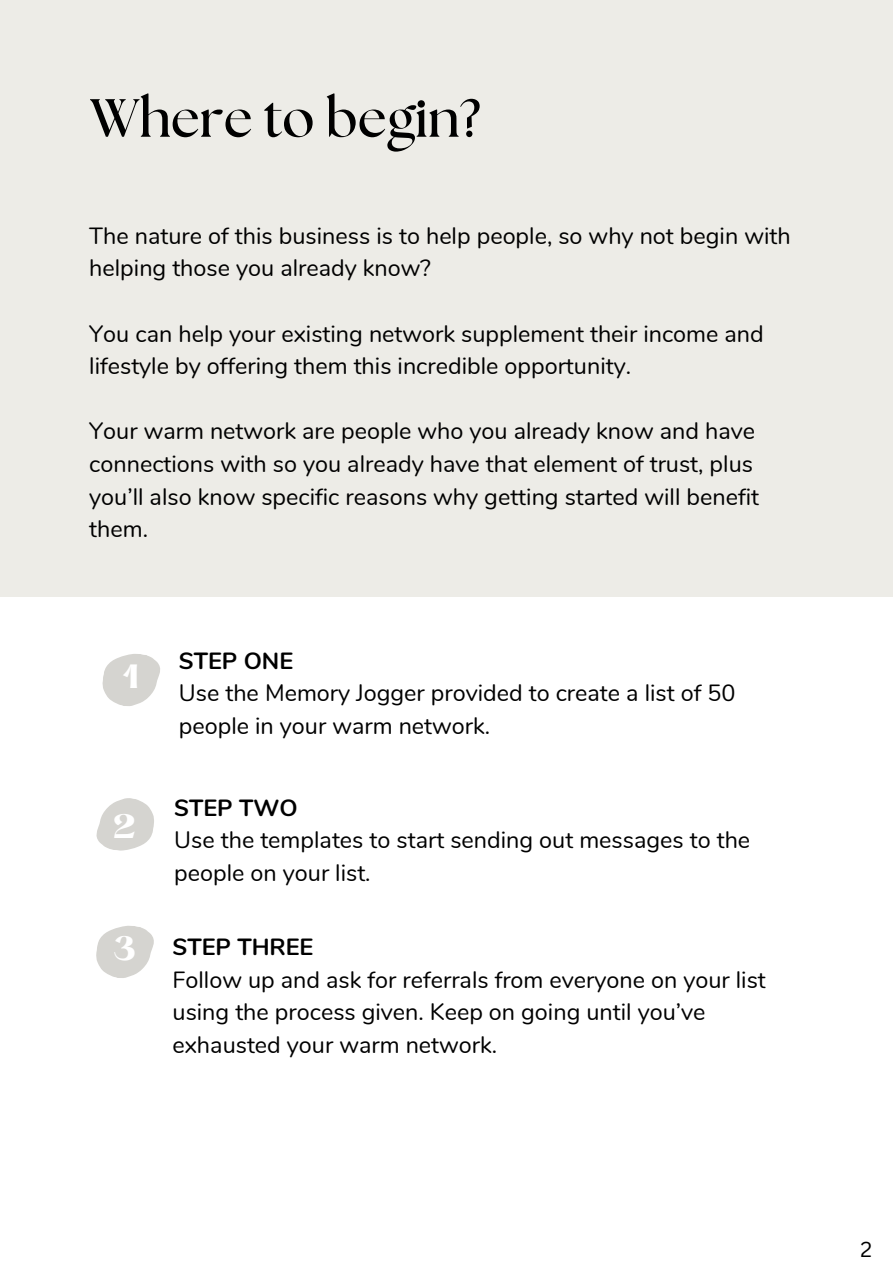
<style>
.page{position:relative;width:893px;height:1264px;background:#fff}
.page>*{position:absolute;margin:0;border:0;box-sizing:border-box;transform-origin:0 0}
.t1{font:700 53.7px "The Seasons";color:#000}
.t2{font:800 29.4px "Hatton";color:#fff}
.t3{font:23.4px/32.5px "Nunito";color:#000}
.t4{font:700 23.4px "Nunito";color:#000}
.t5{font:21px "Canva Sans";color:#000}
</style>
<div class="page">
<div style="left:0;top:0;width:892px;height:597px;background:#edece7"></div>
<svg style="left:102px;top:654px;width:58px;height:52px"></svg>
<svg style="left:96px;top:798px;width:58px;height:53px"></svg>
<svg style="left:96px;top:925px;width:58px;height:53px"></svg>
<p class="t1" style="left:90px;top:94px;width:392px">Where to begin?</p>
<p class="t3" style="left:89px;top:220px;width:703px">The nature of this business is to help people, so why not begin with helping those you already know?</p>
<p class="t3" style="left:89px;top:317px;width:676px">You can help your existing network supplement their income and lifestyle by offering them this incredible opportunity.</p>
<p class="t3" style="left:89px;top:415px;width:671px">Your warm network are people who you already know and have connections with so you already have that element of trust, plus you’ll also know specific reasons why getting started will benefit them.</p>
<p class="t2" style="left:122px;top:662px;width:19px">1</p>
<p class="t2" style="left:113px;top:813px;width:24px">2</p>
<p class="t4" style="left:179px;top:645px;width:116px">STEP ONE</p>
<p class="t3" style="left:179px;top:677px;width:558px">Use the Memory Jogger provided to create a list of 50 people in your warm network.</p>
<p class="t4" style="left:174px;top:792px;width:125px">STEP TWO</p>
<p class="t3" style="left:174px;top:824px;width:577px">Use the templates to start sending out messages to the people on your list.</p>
<p class="t2" style="left:113px;top:934px;width:24px">3</p>
<p class="t4" style="left:172px;top:931px;width:142px">STEP THREE</p>
<p class="t3" style="left:172px;top:963px;width:595px">Follow up and ask for referrals from everyone on your list using the process given. Keep on going until you’ve exhausted your warm network.</p>
<p class="t5" style="left:860px;top:1234px;width:13px">2</p>
</div>
